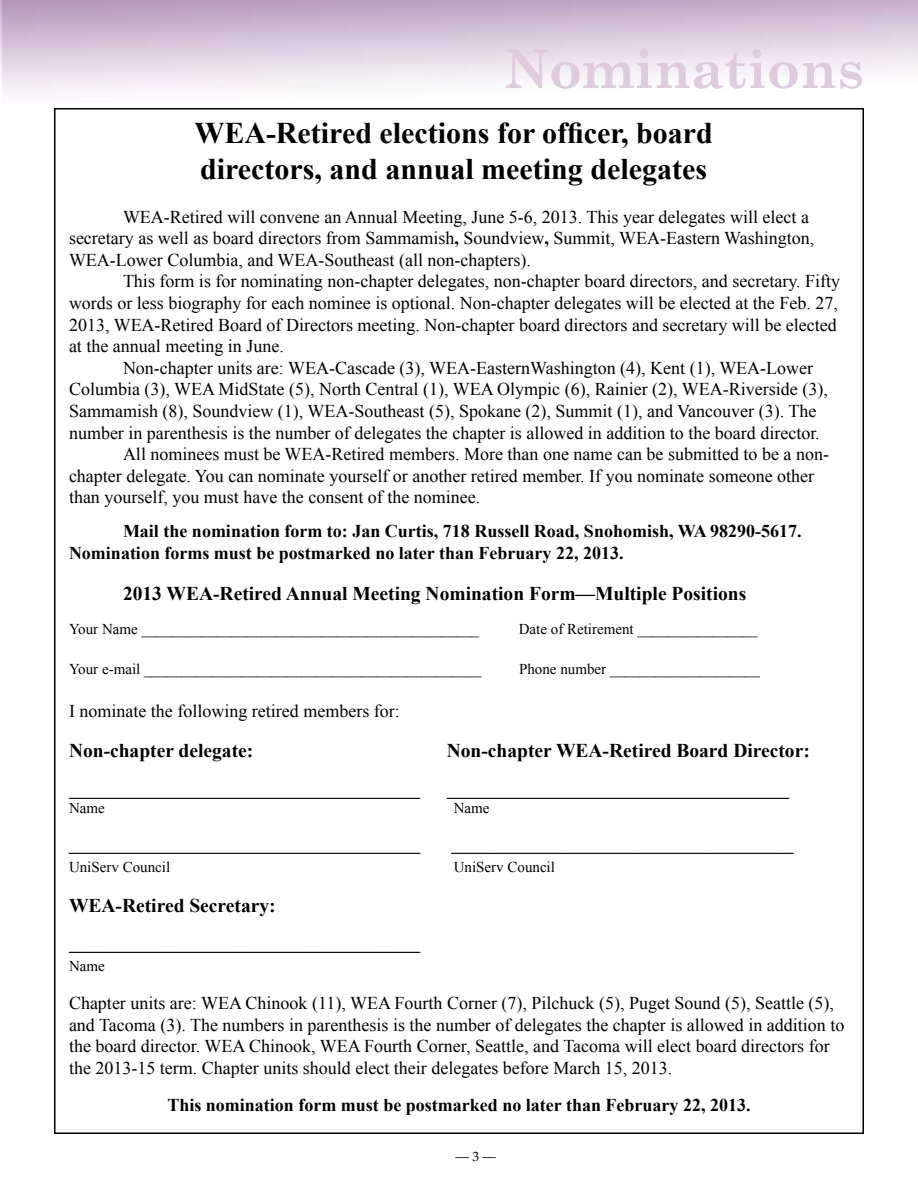
<style>
.page{position:relative;width:918px;height:1188px;background:#fff}
.page>*{position:absolute;margin:0;border:0;box-sizing:border-box;transform-origin:0 0}
.t1{font:700 54px "Century Schoolbook";color:#deccde}
.t2{font:700 30px/36px "Times New Roman";color:#000}
.t3{font:700 19.5px "Times New Roman";color:#000}
.t4{font:18px/21.6px "Times New Roman";color:#000}
.t5{font:700 18px/21.6px "Times New Roman";color:#000}
.t6{font:15px "Times New Roman";color:#000}
.t7{font:13.5px "Palatino";color:#000}
.s1{font-weight:700}
</style>
<div class="page">
<h1 class="t1" style="left:504px;top:27px;width:361px">Nominations</h1>
<h2 class="t2" style="left:194px;top:115px;width:520px">WEA-Retired elections for officer, board directors, and annual meeting delegates</h2>
<p class="t4" style="left:69px;top:205px;width:747px;text-indent:54px">WEA-Retired will convene an Annual Meeting, June 5-6, 2013. This year delegates will elect a secretary as well as board directors from Sammamish<span class="s1">,</span> Soundview<span class="s1">,</span> Summit, WEA-Eastern Washington,<br>WEA-Lower Columbia, and WEA-Southeast (all non-chapters).</p>
<p class="t4" style="left:69px;top:270px;width:773px;text-indent:54px">This form is for nominating non-chapter delegates, non-chapter board directors, and secretary. Fifty words or less biography for each nominee is optional. Non-chapter delegates will be elected at the Feb. 27, 2013, WEA-Retired Board of Directors meeting. Non-chapter board directors and secretary will be elected at the annual meeting in June.</p>
<p class="t4" style="left:123px;top:357px;width:692px">Non-chapter units are: WEA-Cascade (3), WEA-EasternWashington (4), Kent (1), WEA-Lower</p>
<p class="t4" style="left:69px;top:378px;width:760px">Columbia (3), WEA MidState (5), North Central (1), WEA Olympic (6), Rainier (2), WEA-Riverside (3),</p>
<p class="t4" style="left:69px;top:400px;width:749px">Sammamish (8), Soundview (1), WEA-Southeast (5), Spokane (2), Summit (1), and Vancouver (3). The</p>
<p class="t4" style="left:69px;top:421px;width:752px">number in parenthesis is the number of delegates the chapter is allowed in addition to the board director.</p>
<p class="t4" style="left:123px;top:443px;width:708px">All nominees must be WEA-Retired members. More than one name can be submitted to be a non-</p>
<p class="t4" style="left:69px;top:465px;width:747px">chapter delegate. You can nominate yourself or another retired member. If you nominate someone other</p>
<p class="t4" style="left:69px;top:486px;width:413px">than yourself, you must have the consent of the nominee.</p>
<p class="t5" style="left:69px;top:520px;width:734px;text-indent:54px">Mail the nomination form to: Jan Curtis, 718 Russell Road, Snohomish, WA 98290-5617.<br>Nomination forms must be postmarked no later than February 22, 2013.</p>
<p class="t3" style="left:123px;top:580px;width:625px">2013 WEA-Retired Annual Meeting Nomination Form—Multiple Positions</p>
<p class="t6" style="left:69px;top:619px;width:412px">Your Name _____________________________________________</p>
<p class="t6" style="left:519px;top:619px;width:240px">Date of Retirement ________________</p>
<p class="t6" style="left:69px;top:659px;width:414px">Your e-mail _____________________________________________</p>
<p class="t6" style="left:519px;top:659px;width:242px">Phone number ____________________</p>
<p class="t4" style="left:69px;top:700px;width:332px">I nominate the following retired members for:</p>
<p class="t3" style="left:69px;top:737px;width:186px">Non-chapter delegate:</p>
<p class="t3" style="left:447px;top:737px;width:365px">Non-chapter WEA-Retired Board Director:</p>
<p class="t5" style="left:69px;top:777px;width:352px">_______________________________________</p>
<p class="t5" style="left:447px;top:777px;width:343px">______________________________________</p>
<p class="t6" style="left:69px;top:798px;width:37px">Name</p>
<p class="t6" style="left:454px;top:798px;width:37px">Name</p>
<p class="t5" style="left:69px;top:833px;width:352px">_______________________________________</p>
<p class="t5" style="left:452px;top:833px;width:343px">______________________________________</p>
<p class="t6" style="left:69px;top:857px;width:103px">UniServ Council</p>
<p class="t6" style="left:454px;top:857px;width:103px">UniServ Council</p>
<p class="t3" style="left:69px;top:892px;width:208px">WEA-Retired Secretary:</p>
<p class="t5" style="left:69px;top:932px;width:352px">_______________________________________</p>
<p class="t6" style="left:69px;top:956px;width:37px">Name</p>
<p class="t4" style="left:69px;top:992px;width:777px">Chapter units are: WEA Chinook (11), WEA Fourth Corner (7), Pilchuck (5), Puget Sound (5), Seattle (5), and Tacoma (3). The numbers in parenthesis is the number of delegates the chapter is allowed in addition to the board director. WEA Chinook, WEA Fourth Corner, Seattle, and Tacoma will elect board directors for the 2013-15 term. Chapter units should elect their delegates before March 15, 2013.</p>
<p class="t5" style="left:167px;top:1093px;width:585px">This nomination form must be postmarked no later than February 22, 2013.</p>
<p class="t7" style="left:456px;top:1149px;width:42px">— 3 —</p>
</div>
